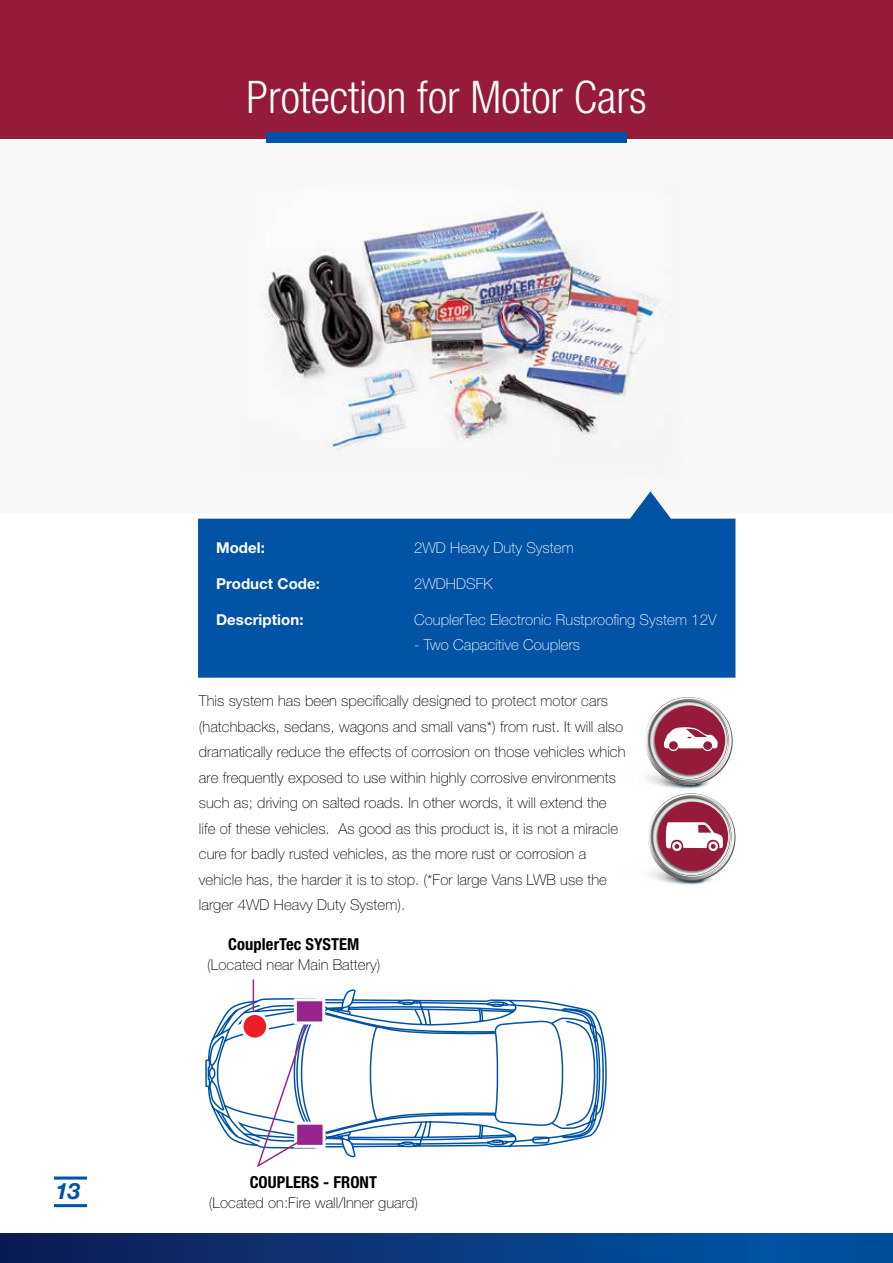
<style>
.page{position:relative;width:893px;height:1263px;background:#fff}
.page>*{position:absolute;margin:0;border:0;box-sizing:border-box;transform-origin:0 0}
.t1{font:300 condensed 45px "Helvetica Neue LT Std";color:#fff}
.t2{font:italic 700 22.5px "Helvetica Neue LT Std";color:#0053a5}
.t3{font:700 condensed 16.5px "Helvetica Neue LT Std";letter-spacing:.005em;color:#000}
.t4{font:100 15px/25.5px "Helvetica Neue LT Std";letter-spacing:.005em;color:#000}
.t5{font:100 15px "Helvetica Neue LT Std";letter-spacing:.005em;color:#fff}
.t6{font:700 15px "Helvetica Neue LT Std";letter-spacing:.005em;color:#fff}
</style>
<div class="page">
<svg style="left:205px;top:988px;width:402px;height:170px"></svg>
<div style="left:0;top:142px;width:893px;height:371px;background:#f8f8f8"></div>
<div style="left:0;top:1234px;width:893px;height:29px;background:linear-gradient(to right,#111c54,#0058aa)"></div>
<div style="left:0;top:0;width:893px;height:139px;background:#961a3a"></div>
<div style="left:54px;top:1204px;width:33px;height:3px;background:#0053a5;border:2px solid #0053a5"></div>
<div style="left:54px;top:1176px;width:33px;height:3px;background:#0053a5;border:2px solid #0053a5"></div>
<img style="left:265px;top:211px;width:391px;height:243px">
<svg style="left:198px;top:491px;width:537px;height:187px;fill:#0053a5"></svg>
<div style="left:267px;top:132px;width:360px;height:10px;background:#0053a5"></div>
<img style="left:656px;top:784px;width:52px;height:5px">
<svg style="left:645px;top:697px;width:87px;height:87px"></svg>
<img style="left:658px;top:880px;width:53px;height:5px">
<svg style="left:648px;top:793px;width:86px;height:87px"></svg>
<hr style="left:253px;top:979px;width:1px;height:47px;background:#98258f">
<div style="left:242px;top:1013px;width:26px;height:26px;background:#ed1d24;border-radius:50%"></div>
<div style="left:241px;top:1012px;width:28px;height:28px;border:3px solid #fff;border-radius:50%"></div>
<div style="left:294px;top:1122px;width:32px;height:26px;background:#98258f;border:3px solid #fff"></div>
<svg style="left:255px;top:1002px;width:60px;height:166px"></svg>
<div style="left:294px;top:998px;width:31px;height:26px;background:#98258f;border:3px solid #fff"></div>
<h1 class="t1" style="left:247px;top:72px;width:401px">Protection for Motor Cars</h1>
<h2 class="t2" style="left:55px;top:1177px;width:27px">13</h2>
<p class="t6" style="left:216px;top:538px;width:50px">Model:</p>
<p class="t5" style="left:414px;top:539px;width:161px">2WD Heavy Duty System</p>
<p class="t6" style="left:216px;top:574px;width:105px">Product Code:</p>
<p class="t5" style="left:414px;top:575px;width:80px">2WDHDSFK</p>
<p class="t6" style="left:216px;top:610px;width:89px">Description:</p>
<p class="t5" style="left:414px;top:611px;width:304px">CouplerTec Electronic Rustproofing System 12V</p>
<p class="t5" style="left:414px;top:636px;width:168px">- Two Capacitive Couplers</p>
<p class="t4" style="left:199px;top:688px;width:428px">This system has been specifically designed to protect motor cars (hatchbacks, sedans, wagons and small vans*) from rust. It will also dramatically reduce the effects of corrosion on those vehicles which are frequently exposed to use within highly corrosive environments such as; driving on salted roads. In other words, it will extend the life of these vehicles. As good as this product is, it is not a miracle cure for badly rusted vehicles, as the more rust or corrosion a vehicle has, the harder it is to stop. (*For large Vans LWB use the larger 4WD Heavy Duty System).</p>
<p class="t3" style="left:228px;top:934px;width:133px">CouplerTec SYSTEM</p>
<p class="t4" style="left:207px;top:952px;width:175px">(Located near Main Battery)</p>
<p class="t3" style="left:250px;top:1172px;width:129px">COUPLERS - FRONT</p>
<p class="t4" style="left:209px;top:1190px;width:211px">(Located on:Fire wall/Inner guard)</p>
</div>
